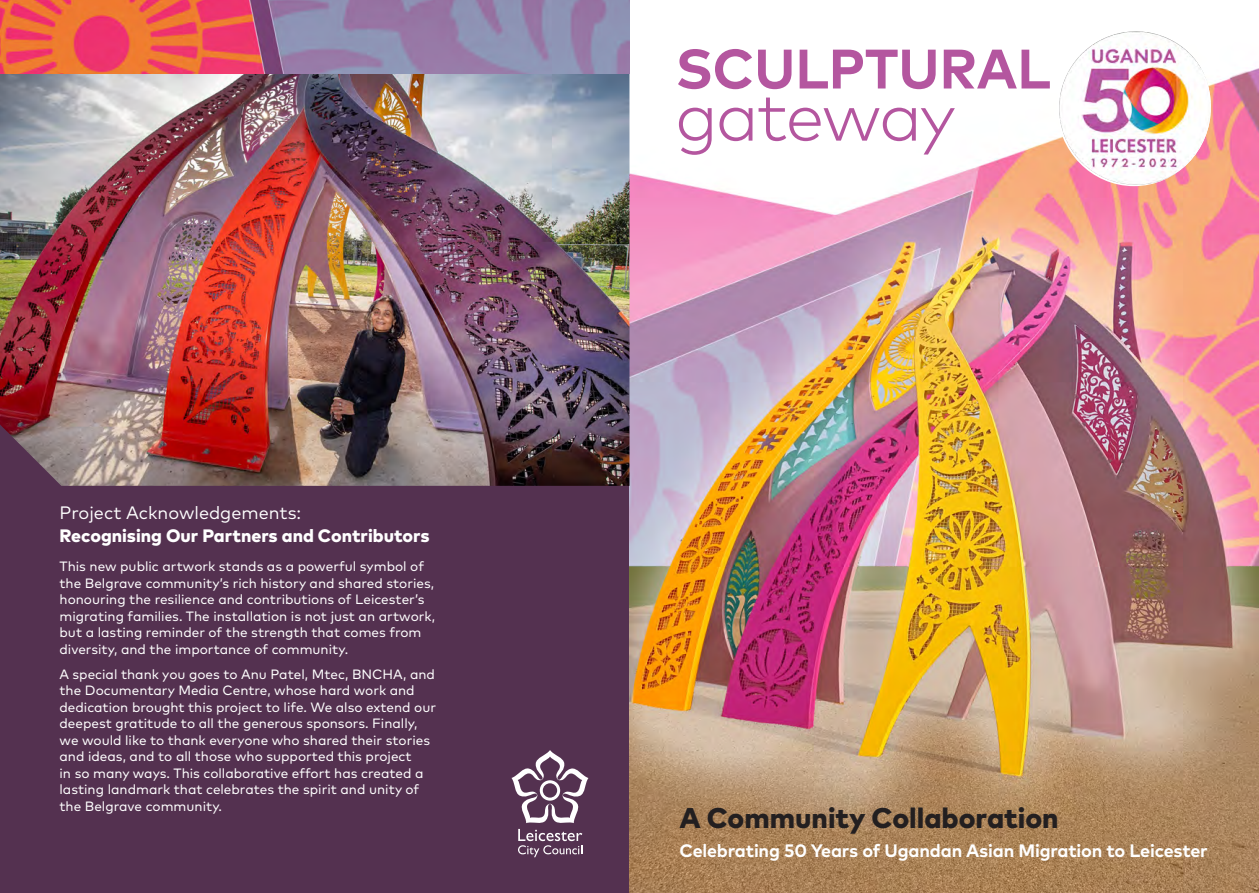
<style>
.page{position:relative;width:1259px;height:893px;background:#fff}
.page>*{position:absolute;margin:0;border:0;box-sizing:border-box;transform-origin:0 0}
.t1{font:300 69px "Mark Pro";letter-spacing:-.03em;color:#b4569f}
.t2{font:700 55.5px "Mark Pro";letter-spacing:-.005em;color:#b4569f}
.t3{font:800 28.5px "Mark Pro";color:#231f20}
.t4{font:800 18px/23.1px "Mark Pro";color:#fff}
.t5{font:700 18px "Mark Pro";letter-spacing:-.01em;color:#fff}
.t6{font:13.5px/16.5px "Mark Pro";color:#fff}
.s1{font-weight:400}
</style>
<div class="page">
<div style="left:0;top:0;width:646px;height:893px;background:#543150"></div>
<img style="left:629px;top:14px;width:630px;height:879px">
<svg style="left:511px;top:750px;width:77px;height:107px"></svg>
<img style="left:1057px;top:28px;width:154px;height:158px">
<img style="left:0;top:73px;width:629px;height:413px">
<img style="left:0;top:0;width:629px;height:73px">
<p class="t4" style="left:60px;top:500px;width:371px"><span class="s1">Project Acknowledgements:<br></span>Recognising Our Partners and Contributors</p>
<p class="t6" style="left:60px;top:557px;width:377px">This new public artwork stands as a powerful symbol of the Belgrave community’s rich history and shared stories, honouring the resilience and contributions of Leicester’s migrating families. The installation is not just an artwork, but a lasting reminder of the strength that comes from diversity, and the importance of community.</p>
<p class="t6" style="left:60px;top:665px;width:378px">A special thank you goes to Anu Patel, Mtec, BNCHA, and the Documentary Media Centre, whose hard work and dedication brought this project to life. We also extend our deepest gratitude to all the generous sponsors. Finally, we would like to thank everyone who shared their stories and ideas, and to all those who supported this project<br>in so many ways. This collaborative effort has created a lasting landmark that celebrates the spirit and unity of the Belgrave community.</p>
<p class="t2" style="left:675px;top:27px;width:377px">SCULPTURAL</p>
<p class="t1" style="left:675px;top:65px;width:282px">gateway</p>
<p class="t3" style="left:679px;top:796px;width:381px">A Community Collaboration</p>
<p class="t5" style="left:679px;top:837px;width:530px">Celebrating 50 Years of Ugandan Asian Migration to Leicester</p>
</div>
